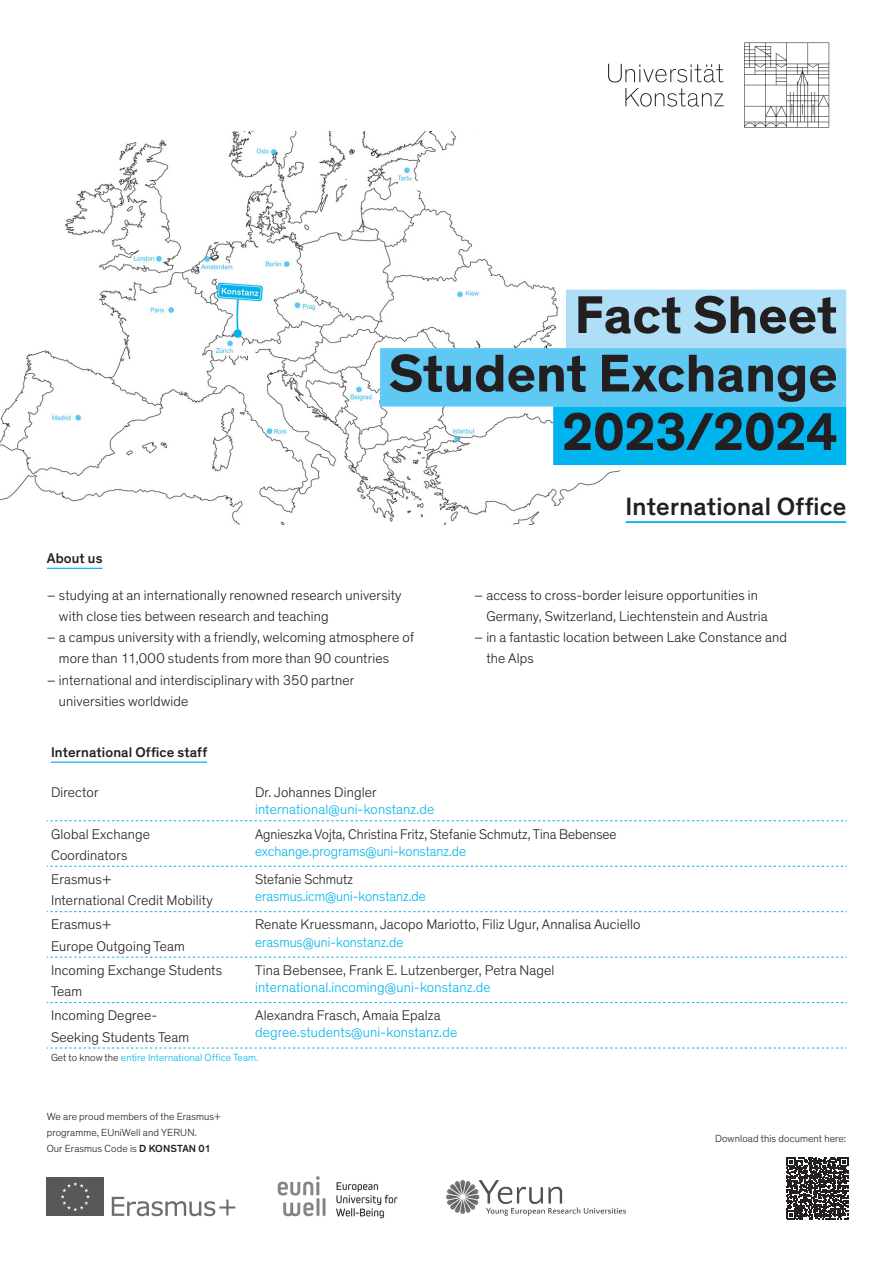
<style>
.page{position:relative;width:893px;height:1263px;background:#fff}
.page>*{position:absolute;margin:0;border:0;box-sizing:border-box;transform-origin:0 0}
.Markieren_rechts_36{font:700 54px "Theinhardt";color:#231f20}
.Subline_17_7_5_1zeil{font:500 25.5px "Theinhardt";letter-spacing:.01em;color:#231f20}
.Fließtext_9_5_5{font:300 14.25px/21.3px "Theinhardt";letter-spacing:.01em;color:#231f20}
.Fließtext_9_5_5-2{font:300 14.25px/17.1px "Theinhardt";letter-spacing:.005em;color:#00b4ed}
.Fließtext_9_5_5-3{font:500 14.25px "Theinhardt";letter-spacing:.01em;color:#231f20}
.Fußnoten_7_3_75{font:300 10.5px/15.9px "Theinhardt";letter-spacing:.01em;color:#231f20}
.Fußnoten_7_3_75-2{font:300 10.5px "Theinhardt";letter-spacing:.01em;color:#00b4ed}
.s1{color:#231f20}
.s2{color:#00b4ed}
.s3{font-weight:500}
</style>
<div class="page">
<hr style="left:626px;top:521px;width:220px;height:2px;background:#00b4ed">
<svg style="left:47px;top:820px;width:800px;height:1px"></svg>
<svg style="left:47px;top:866px;width:800px;height:1px"></svg>
<svg style="left:47px;top:911px;width:800px;height:1px"></svg>
<svg style="left:47px;top:957px;width:800px;height:1px"></svg>
<svg style="left:47px;top:1002px;width:800px;height:1px"></svg>
<svg style="left:47px;top:1048px;width:800px;height:1px"></svg>
<hr style="left:51px;top:761px;width:156px;height:2px;background:#00b4ed">
<hr style="left:47px;top:568px;width:56px;height:1px;background:#00b4ed">
<img style="left:0;top:132px;width:622px;height:392px">
<div style="left:566px;top:290px;width:280px;height:58px;background:#aedff7"></div>
<div style="left:380px;top:348px;width:466px;height:59px;background:#5fc9f3"></div>
<div style="left:553px;top:407px;width:293px;height:58px;background:#00b4ed"></div>
<svg style="left:112px;top:1197px;width:123px;height:19px"></svg>
<div style="left:47px;top:1178px;width:57px;height:38px;background:#57585a"></div>
<svg style="left:61px;top:1182px;width:29px;height:29px"></svg>
<img style="left:446px;top:1180px;width:180px;height:36px">
<img style="left:277px;top:1176px;width:121px;height:43px">
<svg style="left:787px;top:1157px;width:61px;height:62px"></svg>
<svg style="left:608px;top:64px;width:115px;height:18px"></svg>
<svg style="left:625px;top:88px;width:98px;height:19px"></svg>
<svg style="left:744px;top:43px;width:85px;height:85px"></svg>
<p class="Markieren_rechts_36" style="left:574px;top:281px;width:265px">Fact Sheet</p>
<p class="Markieren_rechts_36" style="left:389px;top:340px;width:451px">Student Exchange</p>
<p class="Markieren_rechts_36" style="left:562px;top:398px;width:277px">2023/2024</p>
<p class="Fließtext_9_5_5-3" style="left:47px;top:550px;width:57px">About us</p>
<p class="Fließtext_9_5_5" style="left:59px;top:584px;width:344px;text-indent:-12px">– studying at an internationally renowned research university with close ties between research and teaching</p>
<p class="Fließtext_9_5_5" style="left:59px;top:627px;width:357px;text-indent:-12px">– a campus university with a friendly, welcoming atmosphere of more than 11,000 students from more than 90 countries</p>
<p class="Fließtext_9_5_5" style="left:59px;top:669px;width:297px;text-indent:-12px">– international and interdisciplinary with 350 partner universities worldwide</p>
<p class="Subline_17_7_5_1zeil" style="left:626px;top:491px;width:222px">International Office</p>
<p class="Fließtext_9_5_5" style="left:486px;top:584px;width:283px;text-indent:-12px">– access to cross-border leisure opportunities in<br>Germany, Switzerland, Liechtenstein and Austria</p>
<p class="Fließtext_9_5_5" style="left:486px;top:627px;width:302px;text-indent:-12px">– in a fantastic location between Lake Constance and the Alps</p>
<p class="Fließtext_9_5_5-3" style="left:51px;top:744px;width:158px">International Office staff</p>
<p class="Fließtext_9_5_5" style="left:51px;top:782px;width:49px">Director</p>
<p class="Fließtext_9_5_5-2" style="left:255px;top:784px;width:181px"><span class="s1">Dr. Johannes Dingler </span>international@uni-konstanz.de</p>
<p class="Fließtext_9_5_5" style="left:51px;top:823px;width:100px">Global Exchange<br>Coordinators</p>
<p class="Fließtext_9_5_5" style="left:255px;top:825px;width:363px;line-height:17.1px">Agnieszka Vojta, Christina Fritz, Stefanie Schmutz, Tina Bebensee <span class="s2">exchange.programs@uni-konstanz.de</span></p>
<p class="Fließtext_9_5_5" style="left:51px;top:869px;width:163px">Erasmus+<br>International Credit Mobility</p>
<p class="Fließtext_9_5_5-2" style="left:255px;top:871px;width:172px"><span class="s1">Stefanie Schmutz </span>erasmus.icm@uni-konstanz.de</p>
<p class="Fließtext_9_5_5" style="left:51px;top:914px;width:135px">Erasmus+<br>Europe Outgoing Team</p>
<p class="Fließtext_9_5_5" style="left:255px;top:914px;width:387px">Renate Kruessmann, Jacopo Mariotto, Filiz Ugur, Annalisa Auciello</p>
<p class="Fließtext_9_5_5-2" style="left:255px;top:933px;width:150px">erasmus@uni-konstanz.de</p>
<p class="Fließtext_9_5_5" style="left:51px;top:960px;width:172px">Incoming Exchange Students<br>Team</p>
<p class="Fließtext_9_5_5" style="left:255px;top:962px;width:301px;line-height:17.1px">Tina Bebensee, Frank E. Lutzenberger, Petra Nagel <span class="s2">international.incoming@uni-konstanz.de</span></p>
<p class="Fließtext_9_5_5" style="left:51px;top:1005px;width:140px">Incoming Degree-<br>Seeking Students Team</p>
<p class="Fließtext_9_5_5-2" style="left:255px;top:1007px;width:204px"><span class="s1">Alexandra Frasch, Amaia Epalza </span>degree.students@uni-konstanz.de</p>
<p class="Fußnoten_7_3_75-2" style="left:51px;top:1051px;width:209px"><span class="s1">Get to know the</span> entire International Office Team.</p>
<p class="Fußnoten_7_3_75" style="left:47px;top:1109px;width:176px">We are proud members of the Erasmus+ programme, EUniWell and YERUN.<br>Our Erasmus Code is <span class="s3">D KONSTAN 01</span></p>
<p class="Fußnoten_7_3_75" style="left:715px;top:1130px;width:133px">Download this document here:</p>
</div>
